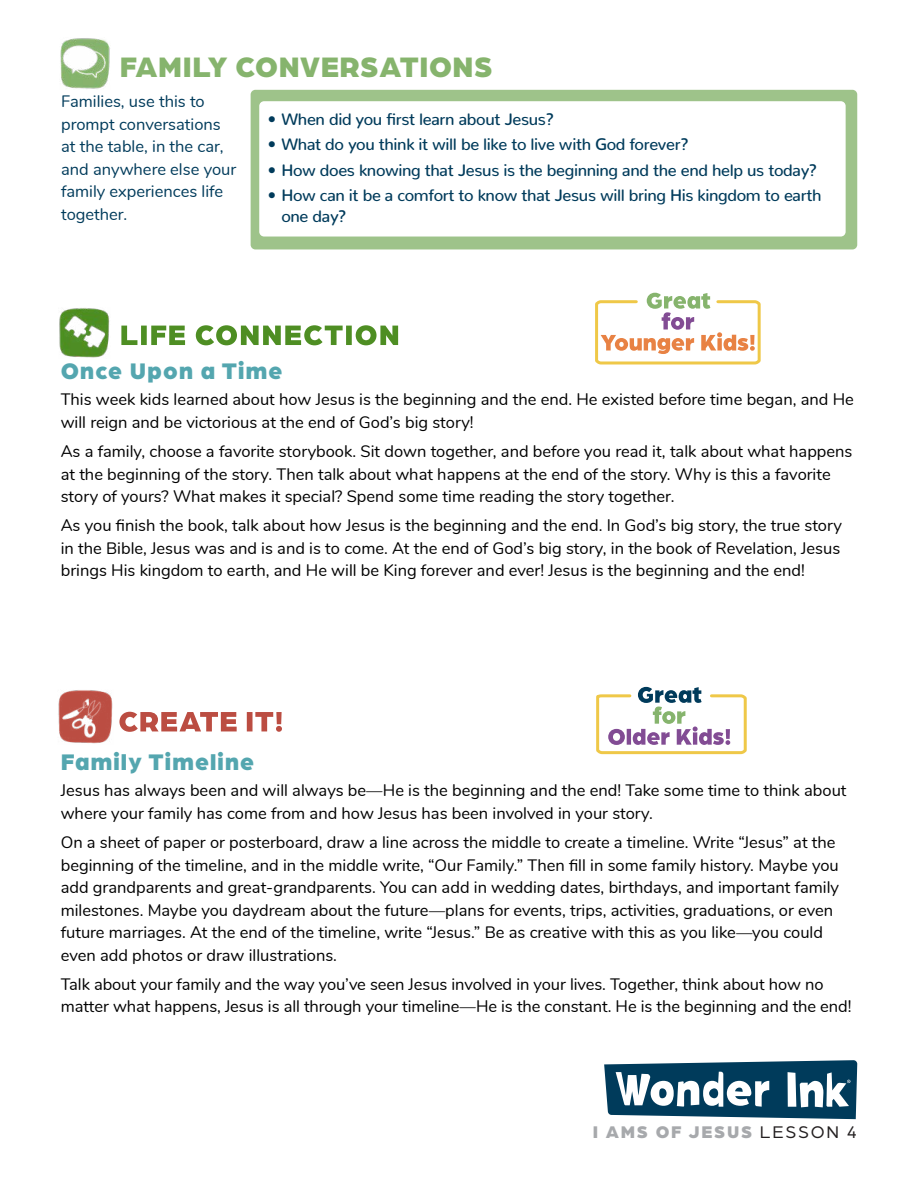
<style>
.page{position:relative;width:918px;height:1188px;background:#fff}
.page>*{position:absolute;margin:0;border:0;box-sizing:border-box;transform-origin:0 0}
.t1{font:900 30px "Arboria";letter-spacing:.02em;color:#86b46d}
.t2{font:900 24px "Arboria";letter-spacing:.05em;color:#54a6af}
.t3{font:900 18px "Arboria";letter-spacing:.1em;color:#a7a9ac}
.t4{font:16.5px/22.5px "Nunito";color:#000}
.t5{font:500 16.5px/21px "Nunito";letter-spacing:-.02em;color:#003b5b}
.t6{font:16.5px/22.5px "Nunito";color:#003b5b}
.s1{font-weight:400;color:#231f20}
</style>
<div class="page">
<svg style="left:596px;top:687px;width:151px;height:68px"></svg>
<img style="left:58px;top:690px;width:55px;height:54px">
<svg style="left:119px;top:712px;width:163px;height:20px"></svg>
<img style="left:59px;top:308px;width:51px;height:50px">
<svg style="left:121px;top:325px;width:277px;height:20px"></svg>
<svg style="left:604px;top:1060px;width:253px;height:59px"></svg>
<img style="left:60px;top:38px;width:50px;height:51px">
<div style="left:251px;top:90px;width:606px;height:159px;background:#9ec38a;border-radius:5px"></div>
<div style="left:259px;top:101px;width:587px;height:136px;background:#fff;border-radius:5px"></div>
<svg style="left:595px;top:293px;width:166px;height:72px"></svg>
<h1 class="t1" style="left:120px;top:45px;width:374px">FAMILY CONVERSATIONS</h1>
<p class="t6" style="left:61px;top:91px;width:177px">Families, use this to prompt conversations at the table, in the car, and anywhere else your family experiences life together.</p>
<p class="t5" style="left:268px;top:109px;width:288px">• When did you first learn about Jesus?</p>
<p class="t5" style="left:268px;top:134px;width:422px">• What do you think it will be like to live with God forever?</p>
<p class="t5" style="left:268px;top:159px;width:551px">• How does knowing that Jesus is the beginning and the end help us today?</p>
<p class="t5" style="left:281px;top:185px;width:542px;text-indent:-13px">• How can it be a comfort to know that Jesus will bring His kingdom to earth one day?</p>
<h2 class="t2" style="left:61px;top:354px;width:223px">Once Upon a Time</h2>
<p class="t4" style="left:61px;top:389px;width:795px">This week kids learned about how Jesus is the beginning and the end. He existed before time began, and He will reign and be victorious at the end of God’s big story!</p>
<p class="t4" style="left:61px;top:441px;width:793px">As a family, choose a favorite storybook. Sit down together, and before you read it, talk about what happens at the beginning of the story. Then talk about what happens at the end of the story. Why is this a favorite story of yours? What makes it special? Spend some time reading the story together.</p>
<p class="t4" style="left:61px;top:515px;width:783px;text-align:justify">As you finish the book, talk about how Jesus is the beginning and the end. In God’s big story, the true story in the Bible, Jesus was and is and is to come. At the end of God’s big story, in the book of Revelation, Jesus brings His kingdom to earth, and He will be King forever and ever! Jesus is the beginning and the end!</p>
<h2 class="t2" style="left:61px;top:745px;width:195px">Family Timeline</h2>
<p class="t4" style="left:61px;top:780px;width:787px">Jesus has always been and will always be—He is the beginning and the end! Take some time to think about where your family has come from and how Jesus has been involved in your story.</p>
<p class="t4" style="left:61px;top:831px;width:780px">On a sheet of paper or posterboard, draw a line across the middle to create a timeline. Write “Jesus” at the beginning of the timeline, and in the middle write, “Our Family.” Then fill in some family history. Maybe you add grandparents and great-grandparents. You can add in wedding dates, birthdays, and important family milestones. Maybe you daydream about the future—plans for events, trips, activities, graduations, or even future marriages. At the end of the timeline, write “Jesus.” Be as creative with this as you like—you could even add photos or draw illustrations.</p>
<p class="t4" style="left:61px;top:973px;width:792px">Talk about your family and the way you’ve seen Jesus involved in your lives. Together, think about how no matter what happens, Jesus is all through your timeline—He is the constant. He is the beginning and the end!</p>
<p class="t3" style="left:593px;top:1119px;width:266px">I AMS OF JESUS <span class="s1">LESSON 4</span></p>
</div>
